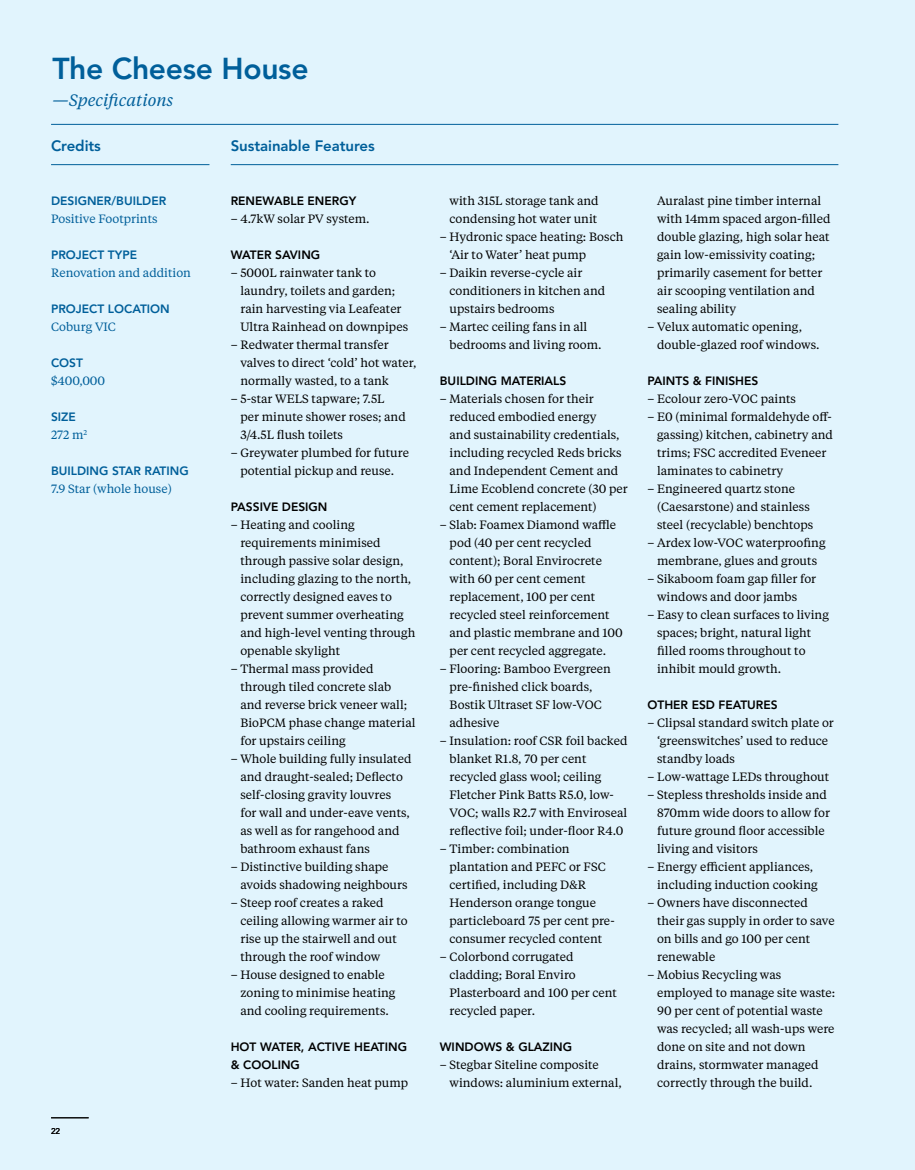
<style>
.page{position:relative;width:915px;height:1170px;background:#fff}
.page>*{position:absolute;margin:0;border:0;box-sizing:border-box;transform-origin:0 0}
.t1{font:800 30px "Avenir LT Std";letter-spacing:-.01em;color:#005f9a}
.t2{font:italic 16.5px "Tiempos Text";letter-spacing:-.005em;color:#005f9a}
.t3{font:800 15px "Avenir LT Std";letter-spacing:-.005em;color:#005f9a}
.t4{font:12px/18px "Tiempos Text";color:#000}
.t5{font:800 12px/18px "Avenir LT Std";color:#000}
.t6{font:12px "Tiempos Text";color:#005f9a}
.t7{font:800 12px "Avenir LT Std";color:#005f9a}
.t8{font:500 8.25px "Avenir LT Std";color:#000}
</style>
<div class="page">
<div style="left:0;top:0;width:914px;height:1169px;background:#e1f4fd"></div>
<hr style="left:51px;top:164px;width:158px;height:1px;background:#005f9a">
<hr style="left:231px;top:164px;width:607px;height:1px;background:#005f9a">
<hr style="left:51px;top:124px;width:787px;height:1px;background:#005f9a">
<hr style="left:51px;top:1117px;width:38px;height:1px;background:#000">
<h1 class="t1" style="left:52px;top:50px;width:257px">The Cheese House</h1>
<h2 class="t2" style="left:52px;top:89px;width:122px">—Specifications</h2>
<p class="t3" style="left:51px;top:136px;width:51px">Credits</p>
<p class="t3" style="left:231px;top:136px;width:145px">Sustainable Features</p>
<p class="t7" style="left:51px;top:193px;width:117px">DESIGNER/BUILDER</p>
<p class="t6" style="left:51px;top:210px;width:108px">Positive Footprints</p>
<p class="t7" style="left:51px;top:247px;width:87px">PROJECT TYPE</p>
<p class="t6" style="left:51px;top:264px;width:141px">Renovation and addition</p>
<p class="t7" style="left:51px;top:301px;width:120px">PROJECT LOCATION</p>
<p class="t6" style="left:51px;top:318px;width:66px">Coburg VIC</p>
<p class="t7" style="left:51px;top:355px;width:33px">COST</p>
<p class="t6" style="left:51px;top:372px;width:56px">$400,000</p>
<p class="t7" style="left:51px;top:409px;width:26px">SIZE</p>
<p class="t6" style="left:51px;top:426px;width:38px">272 m<sup>2</sup></p>
<p class="t7" style="left:51px;top:463px;width:139px">BUILDING STAR RATING</p>
<p class="t6" style="left:51px;top:480px;width:122px">7.9 Star (whole house)</p>
<p class="t8" style="left:51px;top:1126px;width:11px">22</p>
<p class="t5" style="left:231px;top:191px;width:127px">RENEWABLE ENERGY</p>
<p class="t4" style="left:231px;top:209px;width:140px">– 4.7kW solar PV system.</p>
<p class="t5" style="left:231px;top:245px;width:91px">WATER SAVING</p>
<p class="t4" style="left:240px;top:263px;width:169px;text-indent:-10px">– 5000L rainwater tank to laundry, toilets and garden; rain harvesting via Leafeater<br>Ultra Rainhead on downpipes</p>
<p class="t4" style="left:240px;top:335px;width:178px;text-indent:-10px">– Redwater thermal transfer valves to direct ‘cold’ hot water, normally wasted, to a tank</p>
<p class="t4" style="left:240px;top:389px;width:167px;text-indent:-10px">– 5-star WELS tapware; 7.5L per minute shower roses; and<br>3/4.5L flush toilets</p>
<p class="t4" style="left:231px;top:443px;width:180px;text-align:center">– Greywater plumbed for future potential pickup and reuse.</p>
<p class="t5" style="left:231px;top:497px;width:98px">PASSIVE DESIGN</p>
<p class="t4" style="left:240px;top:515px;width:176px;text-indent:-10px">– Heating and cooling requirements minimised through passive solar design, including glazing to the north, correctly designed eaves to prevent summer overheating and high-level venting through openable skylight</p>
<p class="t4" style="left:240px;top:659px;width:176px;text-indent:-10px">– Thermal mass provided through tiled concrete slab and reverse brick veneer wall;<br>BioPCM phase change material for upstairs ceiling</p>
<p class="t4" style="left:240px;top:749px;width:172px;text-indent:-10px">– Whole building fully insulated and draught-sealed; Deflecto self-closing gravity louvres<br>for wall and under-eave vents, as well as for rangehood and bathroom exhaust fans</p>
<p class="t4" style="left:240px;top:857px;width:168px;text-indent:-10px">– Distinctive building shape avoids shadowing neighbours</p>
<p class="t4" style="left:240px;top:893px;width:169px;text-indent:-10px">– Steep roof creates a raked ceiling allowing warmer air to rise up the stairwell and out through the roof window</p>
<p class="t4" style="left:240px;top:965px;width:156px;text-indent:-10px">– House designed to enable zoning to minimise heating and cooling requirements.</p>
<p class="t5" style="left:231px;top:1037px;width:178px">HOT WATER, ACTIVE HEATING &amp; COOLING</p>
<p class="t4" style="left:231px;top:1073px;width:179px">– Hot water: Sanden heat pump</p>
<p class="t4" style="left:449px;top:191px;width:151px">with 315L storage tank and condensing hot water unit</p>
<p class="t4" style="left:449px;top:227px;width:175px;text-indent:-10px">– Hydronic space heating: Bosch ‘Air to Water’ heat pump</p>
<p class="t4" style="left:449px;top:263px;width:157px;text-indent:-10px">– Daikin reverse-cycle air conditioners in kitchen and upstairs bedrooms</p>
<p class="t4" style="left:449px;top:317px;width:153px;text-indent:-10px">– Martec ceiling fans in all bedrooms and living room.</p>
<p class="t5" style="left:439px;top:371px;width:128px">BUILDING MATERIALS</p>
<p class="t4" style="left:449px;top:389px;width:180px;text-indent:-10px">– Materials chosen for their reduced embodied energy<br>and sustainability credentials, including recycled Reds bricks and Independent Cement and<br>Lime Ecoblend concrete (30 per cent cement replacement)</p>
<p class="t4" style="left:449px;top:515px;width:175px;text-indent:-10px">– Slab: Foamex Diamond waffle pod (40 per cent recycled content); Boral Envirocrete with 60 per cent cement replacement, 100 per cent recycled steel reinforcement and plastic membrane and 100 per cent recycled aggregate.</p>
<p class="t4" style="left:449px;top:659px;width:163px;text-indent:-10px">– Flooring: Bamboo Evergreen pre-finished click boards,<br>Bostik Ultraset SF low-VOC adhesive</p>
<p class="t4" style="left:449px;top:731px;width:179px;text-indent:-10px">– Insulation: roof CSR foil backed blanket R1.8, 70 per cent recycled glass wool; ceiling<br>Fletcher Pink Batts R5.0, low-<br>VOC; walls R2.7 with Enviroseal reflective foil; under-floor R4.0</p>
<p class="t4" style="left:449px;top:839px;width:167px;text-indent:-10px">– Timber: combination plantation and PEFC or FSC certified, including D&amp;R<br>Henderson orange tongue particleboard 75 per cent pre&shy;consumer recycled content</p>
<p class="t4" style="left:449px;top:947px;width:169px;text-indent:-10px">– Colorbond corrugated cladding; Boral Enviro<br>Plasterboard and 100 per cent recycled paper.</p>
<p class="t5" style="left:439px;top:1037px;width:134px">WINDOWS &amp; GLAZING</p>
<p class="t4" style="left:449px;top:1055px;width:174px;text-indent:-10px">– Stegbar Siteline composite windows: aluminium external,</p>
<p class="t4" style="left:657px;top:191px;width:175px">Auralast pine timber internal with 14mm spaced argon-filled double glazing, high solar heat gain low-emissivity coating; primarily casement for better air scooping ventilation and sealing ability</p>
<p class="t4" style="left:657px;top:317px;width:164px;text-indent:-10px">– Velux automatic opening, double-glazed roof windows.</p>
<p class="t5" style="left:647px;top:371px;width:112px">PAINTS &amp; FINISHES</p>
<p class="t4" style="left:647px;top:389px;width:150px">– Ecolour zero-VOC paints</p>
<p class="t4" style="left:657px;top:407px;width:177px;text-indent:-10px">– E0 (minimal formaldehyde off&shy;gassing) kitchen, cabinetry and trims; FSC accredited Eveneer laminates to cabinetry</p>
<p class="t4" style="left:657px;top:479px;width:158px;text-indent:-10px">– Engineered quartz stone (Caesarstone) and stainless steel (recyclable) benchtops</p>
<p class="t4" style="left:647px;top:533px;width:179px;text-align:center">– Ardex low-VOC waterproofing membrane, glues and grouts</p>
<p class="t4" style="left:657px;top:569px;width:160px;text-indent:-10px">– Sikaboom foam gap filler for windows and door jambs</p>
<p class="t4" style="left:657px;top:605px;width:173px;text-indent:-10px">– Easy to clean surfaces to living spaces; bright, natural light filled rooms throughout to inhibit mould growth.</p>
<p class="t5" style="left:647px;top:695px;width:132px">OTHER ESD FEATURES</p>
<p class="t4" style="left:657px;top:713px;width:178px;text-indent:-10px">– Clipsal standard switch plate or ‘greenswitches’ used to reduce standby loads</p>
<p class="t4" style="left:647px;top:767px;width:183px">– Low-wattage LEDs throughout</p>
<p class="t4" style="left:657px;top:785px;width:174px;text-indent:-10px">– Stepless thresholds inside and<br>870mm wide doors to allow for future ground floor accessible living and visitors</p>
<p class="t4" style="left:657px;top:857px;width:162px;text-indent:-10px">– Energy efficient appliances, including induction cooking</p>
<p class="t4" style="left:657px;top:893px;width:179px;text-indent:-10px">– Owners have disconnected their gas supply in order to save on bills and go 100 per cent renewable</p>
<p class="t4" style="left:657px;top:965px;width:179px;text-indent:-10px">– Mobius Recycling was employed to manage site waste:<br>90 per cent of potential waste was recycled; all wash-ups were done on site and not down drains, stormwater managed correctly through the build.</p>
</div>
